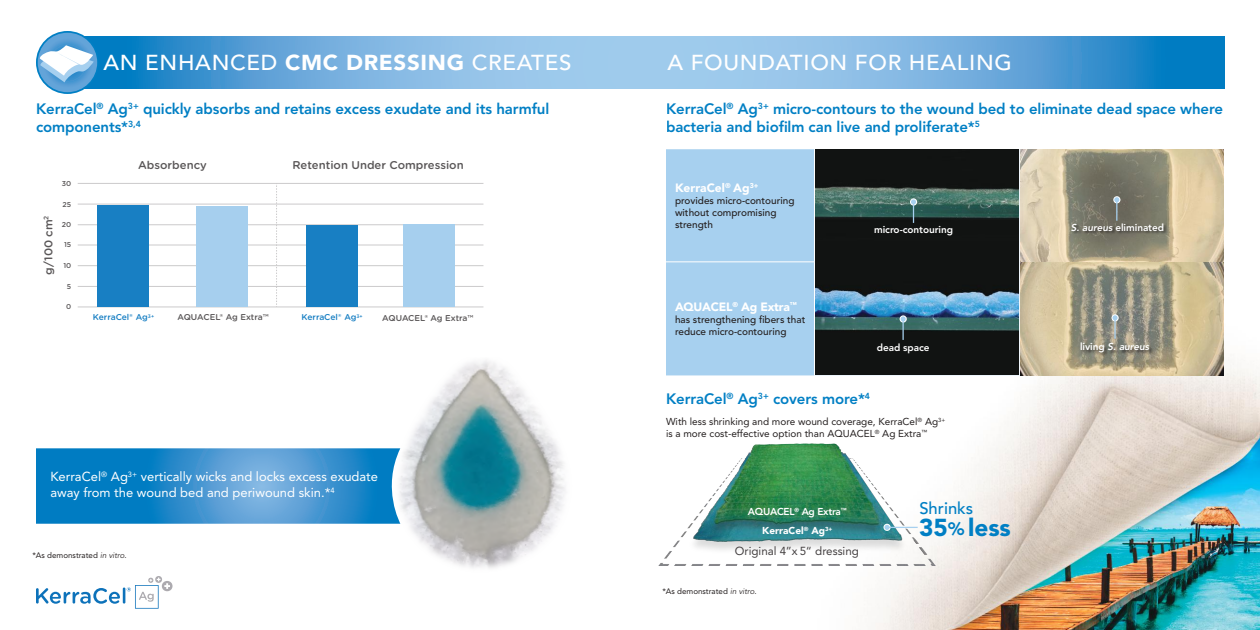
<style>
.page{position:relative;width:1260px;height:630px;background:#fff}
.page>*{position:absolute;margin:0;border:0;box-sizing:border-box;transform-origin:0 0}
.t1{font:900 24.3px "Avenir";color:#007fc4}
.t2{font:500 21.5px "Avenir";letter-spacing:.03em;color:#fff;scale:1.04 1}
.t3{font:500 16.7px "Avenir";color:#007fc4}
.t4{font:800 15px/18px "Avenir";letter-spacing:-.005em;color:#007fc4}
.t5{font:13px/16px "Avenir";color:#fff}
.t6{font:900 12px "Avenir";letter-spacing:-.02em;color:#fff}
.t7{font:900 12px "Avenir";color:#fff}
.t8{font:11.6px "Avenir";color:#444041}
.t9{font:500 11.3px "Gotham Rounded";color:#5a5758}
.t10{font:500 10px/12px "Avenir";color:#241f1f}
.t11{font:10px/12px "Avenir";color:#241f1f}
.t12{font:800 10px "Avenir";letter-spacing:-.005em;color:#fff}
.t13{font:800 10px "Avenir";letter-spacing:-.025em;color:#fff}
.t14{font:italic 800 10px "Avenir";letter-spacing:-.005em;color:#fff}
.t15{font:900 10px "Avenir";color:#fff}
.t16{font:500 8.5px "Gotham Rounded";color:#5a5758}
.t17{font:500 8.5px "Gotham Rounded";color:#187fc3}
.t18{font:8px "Avenir";color:#241f1f}
.t19{font:500 7.1px "Gotham Rounded";color:#5a5758}
.t20{font:500 4.9px "Gotham Rounded";color:#187fc3}
.s1{font-weight:900}
.s2{font-style:italic}
.s3{font-size:17.9px}
.s4{font-style:normal}
</style>
<div class="page">
<div style="left:162px;top:581px;width:11px;height:10px;background:#acaaaf;border-radius:50%"></div>
<svg style="left:36px;top:578px;width:134px;height:31px"></svg>
<img style="left:658px;top:360px;width:602px;height:270px">
<img style="left:400px;top:360px;width:165px;height:208px">
<svg style="left:36px;top:448px;width:364px;height:76px;background:#308fcc"></svg>
<svg style="left:83px;top:36px;width:1141px;height:53px;background:#6aacdc"></svg>
<div style="left:666px;top:149px;width:148px;height:226px;background:#a7d0ef"></div>
<hr style="left:814px;top:262px;width:1px;height:113px;background:#fff">
<hr style="left:666px;top:261px;width:148px;height:1px;background:#fff">
<img style="left:815px;top:149px;width:409px;height:226px">
<svg style="left:900px;top:315px;width:7px;height:8px"></svg>
<hr style="left:902px;top:319px;width:2px;height:21px;background:#a7d0ef">
<svg style="left:901px;top:316px;width:5px;height:6px"></svg>
<svg style="left:911px;top:199px;width:5px;height:24px"></svg>
<svg style="left:1113px;top:196px;width:8px;height:7px"></svg>
<svg style="left:1114px;top:197px;width:5px;height:24px"></svg>
<hr style="left:1114px;top:318px;width:2px;height:21px;background:#a7d0ef">
<svg style="left:1112px;top:315px;width:6px;height:5px"></svg>
<div style="left:1081px;top:342px;width:73px;height:14px;background:#241f1f;opacity:.75"></div>
<div style="left:1071px;top:223px;width:97px;height:12px;background:#241f1f;opacity:.75"></div>
<img style="left:659px;top:441px;width:277px;height:125px">
<svg style="left:883px;top:524px;width:8px;height:7px"></svg>
<hr style="left:887px;top:527px;width:31px;height:1px;background:#a7d0ef">
<svg style="left:884px;top:525px;width:6px;height:5px"></svg>
<svg style="left:37px;top:32px;width:61px;height:61px"></svg>
<div style="left:36px;top:31px;width:63px;height:63px;border:2px solid #007fc4;border-radius:50%"></div>
<svg style="left:40px;top:45px;width:54px;height:37px"></svg>
<hr style="left:78px;top:286px;width:405px;height:1px;background:#cbcacb">
<hr style="left:78px;top:183px;width:405px;height:1px;background:#cbcacb">
<hr style="left:78px;top:204px;width:405px;height:1px;background:#cbcacb">
<hr style="left:78px;top:224px;width:405px;height:1px;background:#cbcacb">
<hr style="left:78px;top:245px;width:405px;height:1px;background:#cbcacb">
<hr style="left:78px;top:265px;width:405px;height:1px;background:#cbcacb">
<hr style="left:78px;top:307px;width:405px;height:1px;background:#cbcacb">
<div style="left:196px;top:206px;width:52px;height:101px;background:#a6cfee"></div>
<div style="left:403px;top:225px;width:52px;height:82px;background:#a6cfee"></div>
<svg style="left:276px;top:185px;width:1px;height:122px"></svg>
<div style="left:97px;top:206px;width:52px;height:101px;background:#187fc3"></div>
<div style="left:306px;top:226px;width:52px;height:81px;background:#187fc3"></div>
<h2 class="t2" style="left:103px;top:50px;width:452px">AN ENHANCED <span class="s1">CMC DRESSING</span> CREATES</h2>
<h2 class="t2" style="left:667px;top:50px;width:333px">A FOUNDATION FOR HEALING</h2>
<p class="t4" style="left:36px;top:100px;width:515px">KerraCel<sup>®</sup> Ag<sup>3+</sup> quickly absorbs and retains excess exudate and its harmful components*<sup>3,4</sup></p>
<p class="t4" style="left:666px;top:100px;width:559px">KerraCel<sup>®</sup> Ag<sup>3+</sup> micro-contours to the wound bed to eliminate dead space where bacteria and biofilm can live and proliferate*<sup>5</sup></p>
<p class="t9" style="left:138px;top:157px;width:70px">Absorbency</p>
<p class="t9" style="left:293px;top:157px;width:173px">Retention Under Compression</p>
<p class="t19" style="left:62px;top:178px;width:11px">30</p>
<p class="t19" style="left:63px;top:199px;width:10px">25</p>
<p class="t19" style="left:62px;top:219px;width:11px">20</p>
<p class="t19" style="left:64px;top:240px;width:9px">15</p>
<p class="t19" style="left:63px;top:260px;width:9px">10</p>
<p class="t19" style="left:67px;top:281px;width:6px">5</p>
<p class="t19" style="left:66px;top:302px;width:7px">0</p>
<p class="t9" style="left:40px;top:275px;width:61px;rotate:-90deg">g/100 cm<sup>2</sup></p>
<p class="t20" style="left:148px;top:312px;width:8px">3+</p>
<p class="t17" style="left:302px;top:311px;width:63px">KerraCel® Ag<sup>3+</sup></p>
<p class="t17" style="left:93px;top:311px;width:56px">KerraCel® Ag</p>
<p class="t16" style="left:177px;top:311px;width:93px">AQUACEL® Ag Extra™</p>
<p class="t16" style="left:382px;top:312px;width:93px">AQUACEL® Ag Extra™</p>
<p class="t5" style="left:50px;top:469px;width:329px">KerraCel<sup>®</sup> Ag<sup>3+</sup> vertically wicks and locks excess exudate away from the wound bed and periwound skin.*<sup>4</sup></p>
<p class="t18" style="left:32px;top:551px;width:96px">*As demonstrated <span class="s2">in vitro</span>.</p>
<p class="t7" style="left:675px;top:181px;width:85px">KerraCel<sup>®</sup> Ag<sup>3+</sup></p>
<p class="t10" style="left:675px;top:195px;width:121px">provides micro-contouring without compromising strength</p>
<p class="t6" style="left:675px;top:300px;width:123px">AQUACEL<sup>®</sup> Ag Extra<sup>™</sup></p>
<p class="t10" style="left:675px;top:314px;width:132px">has strengthening fibers that reduce micro-contouring</p>
<p class="t12" style="left:874px;top:224px;width:80px">micro-contouring</p>
<p class="t12" style="left:877px;top:342px;width:54px">dead space</p>
<p class="t4" style="left:666px;top:390px;width:206px">KerraCel<sup>®</sup> Ag<sup>3+</sup> covers more*<sup>4</sup></p>
<p class="t11" style="left:666px;top:416px;width:281px">With less shrinking and more wound coverage, KerraCel<sup>®</sup> Ag<sup>3+ </sup>is a more cost-effective option than AQUACEL<sup>®</sup> Ag Extra<sup>™</sup></p>
<p class="t13" style="left:748px;top:506px;width:100px">AQUACEL<sup>®</sup> Ag Extra<sup>™</sup></p>
<p class="t8" style="left:735px;top:544px;width:126px">Original 4”x 5“ dressing</p>
<p class="t15" style="left:762px;top:525px;width:72px">KerraCel<sup>®</sup> Ag<sup>3+</sup></p>
<p class="t18" style="left:662px;top:587px;width:96px">*As demonstrated <span class="s2">in vitro</span>.</p>
<p class="t3" style="left:919px;top:499px;width:55px">Shrinks</p>
<h1 class="t1" style="left:919px;top:513px;width:93px">35<span class="s3">%</span> less</h1>
<p class="t12" style="left:1071px;top:221px;width:95px"><span class="s2">S. aureus</span> eliminated</p>
<p class="t14" style="left:1080px;top:341px;width:71px"><span class="s4">living</span> S. aureus</p>
</div>
